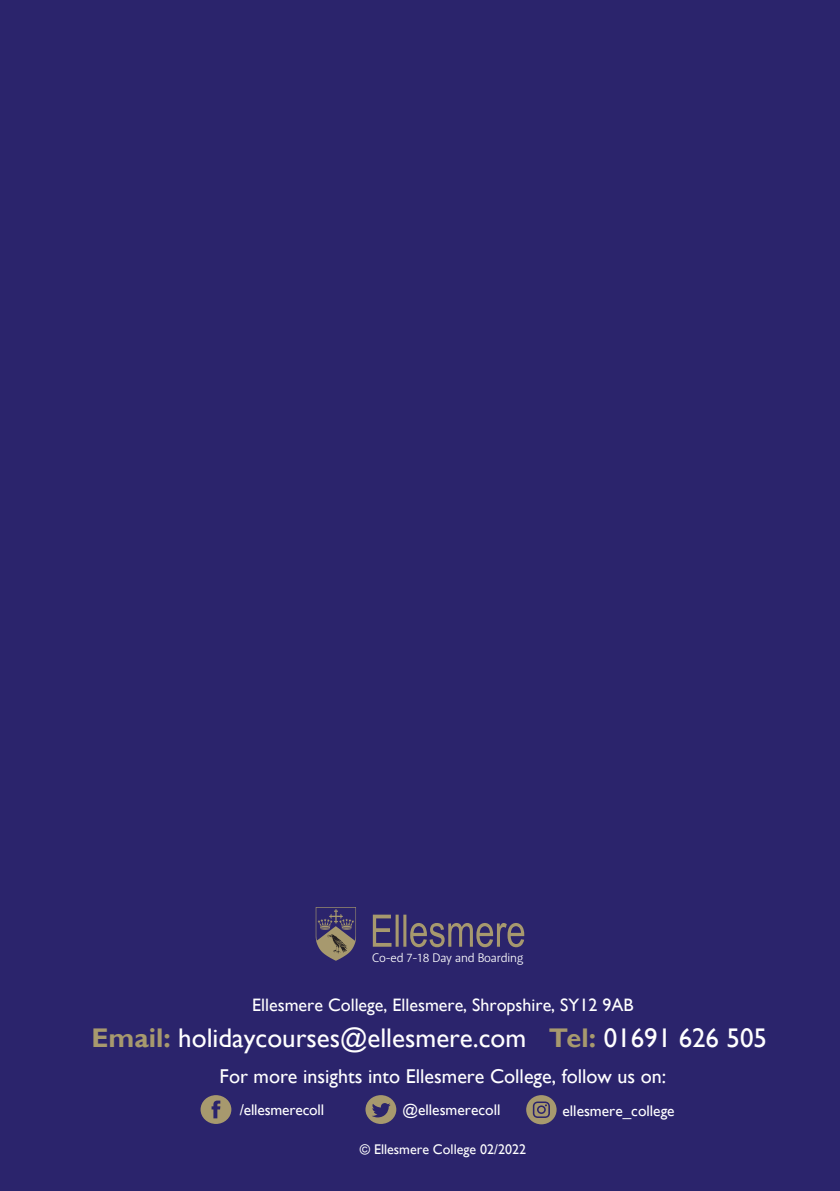
<style>
.page{position:relative;width:840px;height:1191px;background:#fff}
.page>*{position:absolute;margin:0;border:0;box-sizing:border-box;transform-origin:0 0}
.t1{font:27px "Gill Sans";color:#fff}
.t2{font:20px "Gill Sans";color:#fff}
.t3{font:18px "Gill Sans";color:#fff}
.t4{font:15.4px "Gill Sans";color:#fff}
.t5{font:14px "Gill Sans";color:#fff}
.t6{font:12.6px "Akagi Pro";letter-spacing:-.01em;color:#fff}
.s1{font-weight:700;color:#a7996e}
</style>
<div class="page">
<div style="left:0;top:0;width:839px;height:1191px;background:#2b246c"></div>
<svg style="left:365px;top:1095px;width:31px;height:29px"></svg>
<svg style="left:200px;top:1095px;width:31px;height:29px"></svg>
<svg style="left:526px;top:1095px;width:30px;height:29px"></svg>
<svg style="left:372px;top:914px;width:152px;height:33px"></svg>
<svg style="left:315px;top:907px;width:41px;height:53px"></svg>
<p class="t6" style="left:372px;top:950px;width:153px">Co-ed 7-18 Day and Boarding</p>
<p class="t3" style="left:252px;top:995px;width:382px">Ellesmere College, Ellesmere, Shropshire, SY12 9AB</p>
<p class="t1" style="left:91px;top:1021px;width:676px"><span class="s1">Email:</span> holidaycourses@ellesmere.com <span class="s1">Tel:</span> 01691 626 505</p>
<p class="t2" style="left:219px;top:1064px;width:448px">For more insights into Ellesmere College, follow us on:</p>
<p class="t4" style="left:239px;top:1101px;width:86px">/ellesmerecoll</p>
<p class="t4" style="left:562px;top:1101px;width:113px">ellesmere_college</p>
<p class="t4" style="left:402px;top:1101px;width:99px">@ellesmerecoll</p>
<p class="t5" style="left:359px;top:1141px;width:168px">© Ellesmere College 02/2022</p>
</div>
